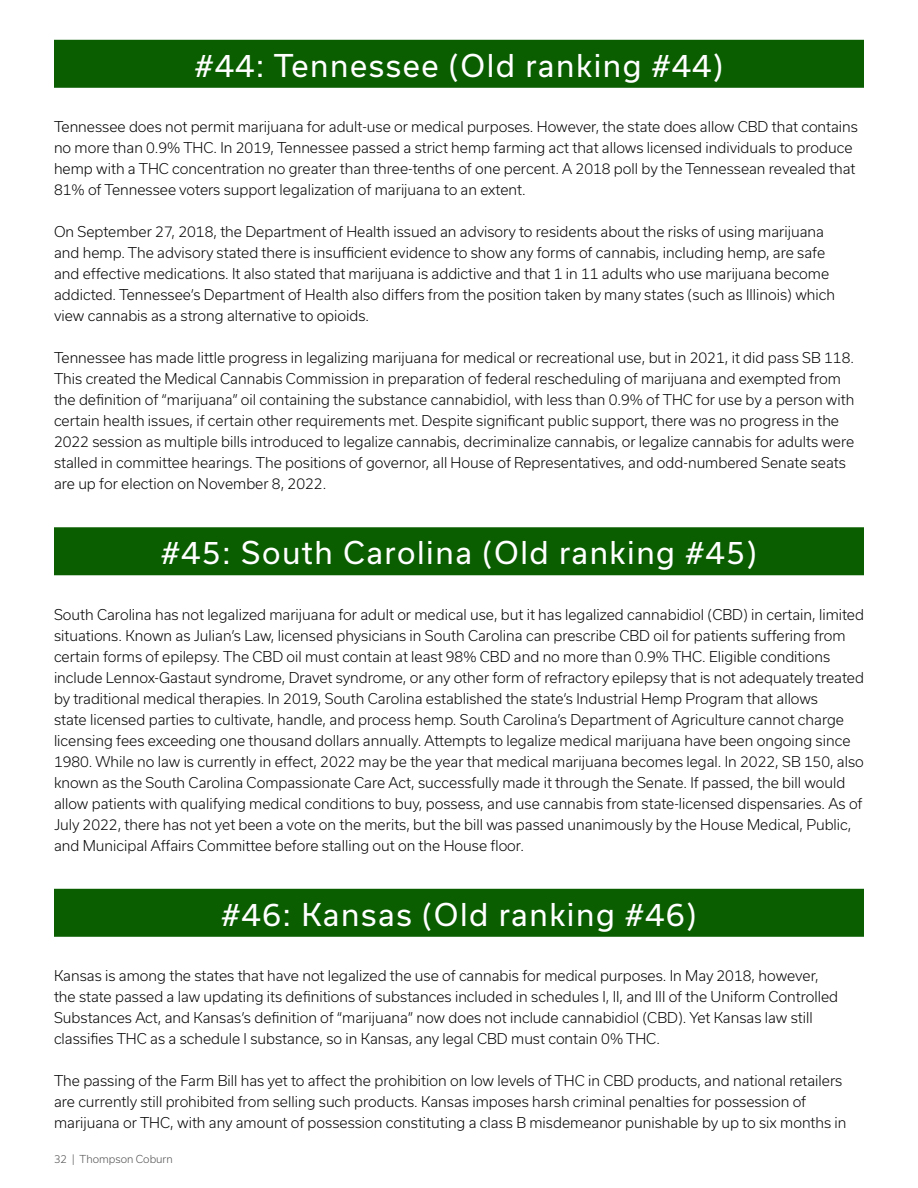
<style>
.page{position:relative;width:918px;height:1188px;background:#fff}
.page>*{position:absolute;margin:0;border:0;box-sizing:border-box;transform-origin:0 0}
.t1{font:30px "Usual";letter-spacing:.05em;color:#fff}
.t2{font:300 14.25px/21px "Usual";color:#000}
.t3{font:300 10.5px "Usual";color:#4d4d4f}
</style>
<div class="page">
<div style="left:54px;top:40px;width:810px;height:48px;background:#0a5e00"></div>
<div style="left:54px;top:527px;width:810px;height:48px;background:#0a5e00"></div>
<div style="left:54px;top:889px;width:810px;height:48px;background:#0a5e00"></div>
<h1 class="t1" style="left:195px;top:48px;width:530px">#44: Tennessee (Old ranking #44)</h1>
<p class="t2" style="left:54px;top:116px;width:806px">Tennessee does not permit marijuana for adult-use or medical purposes. However, the state does allow CBD that contains no more than 0.9% THC. In 2019, Tennessee passed a strict hemp farming act that allows licensed individuals to produce hemp with a THC concentration no greater than three-tenths of one percent. A 2018 poll by the Tennessean revealed that 81% of Tennessee voters support legalization of marijuana to an extent.</p>
<p class="t2" style="left:54px;top:221px;width:783px">On September 27, 2018, the Department of Health issued an advisory to residents about the risks of using marijuana and hemp. The advisory stated there is insufficient evidence to show any forms of cannabis, including hemp, are safe and effective medications. It also stated that marijuana is addictive and that 1 in 11 adults who use marijuana become addicted. Tennessee’s Department of Health also differs from the position taken by many states (such as Illinois) which view cannabis as a strong alternative to opioids.</p>
<p class="t2" style="left:54px;top:347px;width:802px">Tennessee has made little progress in legalizing marijuana for medical or recreational use, but in 2021, it did pass SB 118.<br>This created the Medical Cannabis Commission in preparation of federal rescheduling of marijuana and exempted from the definition of “marijuana” oil containing the substance cannabidiol, with less than 0.9% of THC for use by a person with certain health issues, if certain other requirements met. Despite significant public support, there was no progress in the 2022 session as multiple bills introduced to legalize cannabis, decriminalize cannabis, or legalize cannabis for adults were stalled in committee hearings. The positions of governor, all House of Representatives, and odd-numbered Senate seats are up for election on November 8, 2022.</p>
<h1 class="t1" style="left:161px;top:535px;width:597px">#45: South Carolina (Old ranking #45)</h1>
<p class="t2" style="left:54px;top:604px;width:812px">South Carolina has not legalized marijuana for adult or medical use, but it has legalized cannabidiol (CBD) in certain, limited situations. Known as Julian’s Law, licensed physicians in South Carolina can prescribe CBD oil for patients suffering from certain forms of epilepsy. The CBD oil must contain at least 98% CBD and no more than 0.9% THC. Eligible conditions include Lennox-Gastaut syndrome, Dravet syndrome, or any other form of refractory epilepsy that is not adequately treated by traditional medical therapies. In 2019, South Carolina established the state’s Industrial Hemp Program that allows<br>state licensed parties to cultivate, handle, and process hemp. South Carolina’s Department of Agriculture cannot charge licensing fees exceeding one thousand dollars annually. Attempts to legalize medical marijuana have been ongoing since 1980. While no law is currently in effect, 2022 may be the year that medical marijuana becomes legal. In 2022, SB 150, also known as the South Carolina Compassionate Care Act, successfully made it through the Senate. If passed, the bill would allow patients with qualifying medical conditions to buy, possess, and use cannabis from state-licensed dispensaries. As of July 2022, there has not yet been a vote on the merits, but the bill was passed unanimously by the House Medical, Public, and Municipal Affairs Committee before stalling out on the House floor.</p>
<h1 class="t1" style="left:222px;top:897px;width:476px">#46: Kansas (Old ranking #46)</h1>
<p class="t2" style="left:54px;top:965px;width:786px">Kansas is among the states that have not legalized the use of cannabis for medical purposes. In May 2018, however, the state passed a law updating its definitions of substances included in schedules I, II, and III of the Uniform Controlled Substances Act, and Kansas’s definition of “marijuana” now does not include cannabidiol (CBD). Yet Kansas law still classifies THC as a schedule I substance, so in Kansas, any legal CBD must contain 0% THC.</p>
<p class="t2" style="left:54px;top:1070px;width:794px">The passing of the Farm Bill has yet to affect the prohibition on low levels of THC in CBD products, and national retailers are currently still prohibited from selling such products. Kansas imposes harsh criminal penalties for possession of marijuana or THC, with any amount of possession constituting a class B misdemeanor punishable by up to six months in</p>
<p class="t3" style="left:54px;top:1153px;width:120px">32 | Thompson Coburn</p>
</div>
